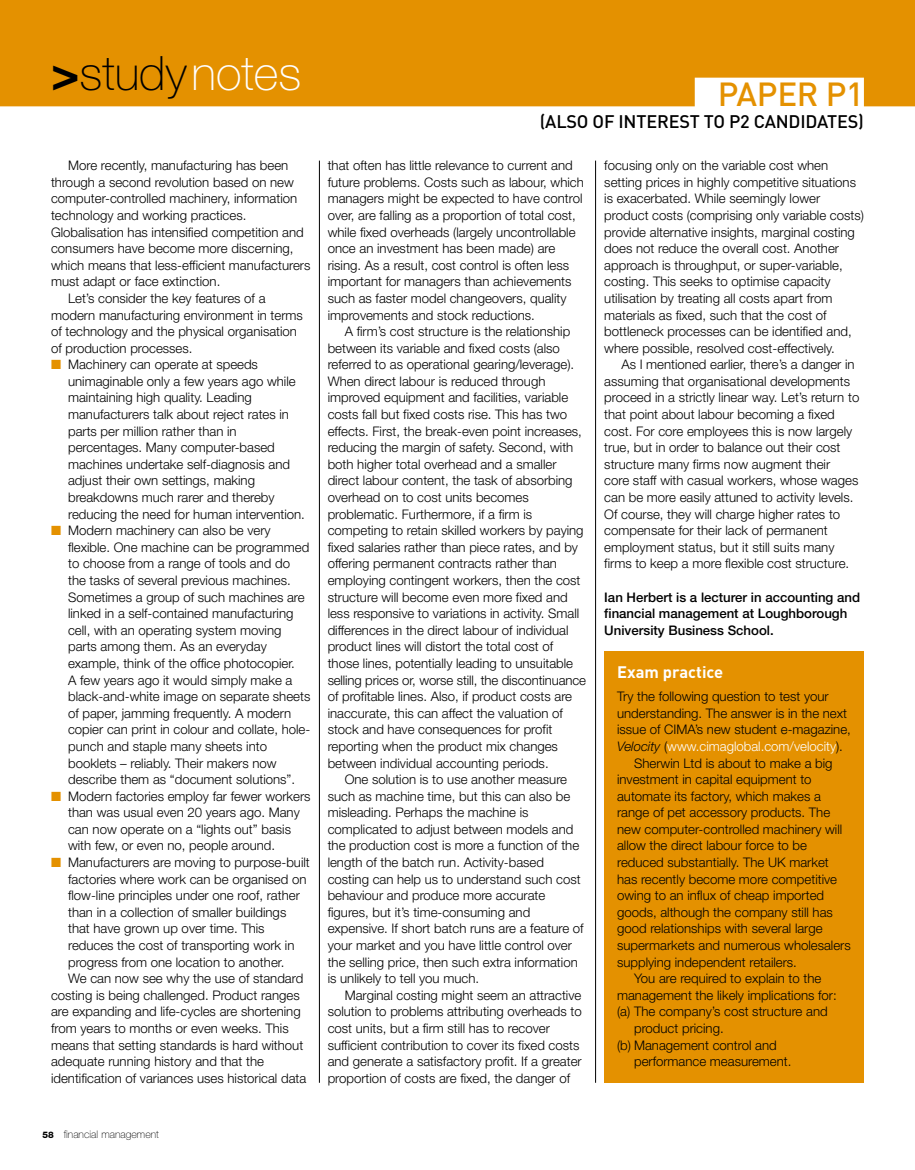
<style>
.page{position:relative;width:915px;height:1170px;background:#fff}
.page>*{position:absolute;margin:0;border:0;box-sizing:border-box;transform-origin:0 0}
.t1{font:100 47.4px "Helvetica Neue";color:#000}
.t2{font:500 33px "DIN";letter-spacing:-.01em;color:#e49100}
.t3{font:500 18px "DIN";letter-spacing:-.01em;color:#000}
.t4{font:700 16.5px "DIN";color:#fff}
.t5{font:300 13.2px/16.6px "Helvetica Neue";color:#000}
.t6{font:500 13.2px/16.6px "Helvetica Neue";color:#000}
.t7{font:300 13.2px "Helvetica Neue";color:#fff}
.t8{font:100 10.5px "Helvetica Neue";color:#000}
.s1{font-weight:700}
.s2{color:#fff}
.s3{color:#e49100}
.s4{font-style:italic;color:#000}
.s5{color:#000}
.s6{font-weight:800;font-size:9px}
</style>
<div class="page">
<div style="left:0;top:0;width:914px;height:106px;background:#e49100"></div>
<hr style="left:319px;top:161px;width:1px;height:921px;background:#000">
<hr style="left:595px;top:161px;width:1px;height:921px;background:#000">
<div style="left:604px;top:651px;width:259px;height:431px;background:#e49100"></div>
<h1 class="t1" style="left:51px;top:46px;width:252px"><span class="s1">&gt;</span>study<span class="s2">notes</span></h1>
<p class="t5" style="left:68px;top:157px;width:222px">More recently, manufacturing has been</p>
<p class="t5" style="left:51px;top:173px;width:244px">through a second revolution based on new</p>
<p class="t5" style="left:51px;top:190px;width:247px">computer-controlled machinery, information</p>
<p class="t5" style="left:51px;top:207px;width:197px">technology and working practices.</p>
<p class="t5" style="left:51px;top:223px;width:254px">Globalisation has intensified competition and</p>
<p class="t5" style="left:51px;top:240px;width:244px">consumers have become more discerning,</p>
<p class="t5" style="left:51px;top:256px;width:261px">which means that less-efficient manufacturers</p>
<p class="t5" style="left:51px;top:273px;width:171px">must adapt or face extinction.</p>
<p class="t5" style="left:68px;top:289px;width:199px">Let’s consider the key features of a</p>
<p class="t5" style="left:51px;top:306px;width:253px">modern manufacturing environment in terms</p>
<p class="t5" style="left:51px;top:323px;width:247px">of technology and the physical organisation</p>
<p class="t5" style="left:51px;top:339px;width:143px">of production processes.</p>
<p class="t5" style="left:68px;top:356px;width:238px;text-indent:-17px"><span class="s3">■</span> Machinery can operate at speeds unimaginable only a few years ago while maintaining high quality. Leading manufacturers talk about reject rates in parts per million rather than in percentages. Many computer-based machines undertake self-diagnosis and adjust their own settings, making breakdowns much rarer and thereby reducing the need for human intervention.</p>
<p class="t5" style="left:68px;top:522px;width:244px;text-indent:-17px"><span class="s3">■</span> Modern machinery can also be very flexible. One machine can be programmed to choose from a range of tools and do the tasks of several previous machines.<br>Sometimes a group of such machines are linked in a self-contained manufacturing cell, with an operating system moving parts among them. As an everyday example, think of the office photocopier.<br>A few years ago it would simply make a black-and-white image on separate sheets of paper, jamming frequently. A modern copier can print in colour and collate, hole&shy;punch and staple many sheets into booklets – reliably. Their makers now describe them as “document solutions”.</p>
<p class="t5" style="left:68px;top:787px;width:244px;text-indent:-17px"><span class="s3">■</span> Modern factories employ far fewer workers than was usual even 20 years ago. Many can now operate on a “lights out” basis with few, or even no, people around.</p>
<p class="t5" style="left:51px;top:853px;width:260px"><span class="s3">■</span> Manufacturers are moving to purpose-built</p>
<p class="t5" style="left:68px;top:870px;width:240px">factories where work can be organised on</p>
<p class="t5" style="left:68px;top:886px;width:233px">flow-line principles under one roof, rather</p>
<p class="t5" style="left:68px;top:903px;width:220px">than in a collection of smaller buildings</p>
<p class="t5" style="left:68px;top:920px;width:198px">that have grown up over time. This</p>
<p class="t5" style="left:68px;top:936px;width:228px">reduces the cost of transporting work in</p>
<p class="t5" style="left:68px;top:953px;width:218px">progress from one location to another.</p>
<p class="t5" style="left:68px;top:969px;width:236px">We can now see why the use of standard</p>
<p class="t5" style="left:51px;top:986px;width:250px">costing is being challenged. Product ranges</p>
<p class="t5" style="left:51px;top:1003px;width:251px">are expanding and life-cycles are shortening</p>
<p class="t5" style="left:51px;top:1019px;width:239px">from years to months or even weeks. This</p>
<p class="t5" style="left:51px;top:1036px;width:254px">means that setting standards is hard without</p>
<p class="t5" style="left:51px;top:1052px;width:214px">adequate running history and that the</p>
<p class="t5" style="left:51px;top:1069px;width:256px">identification of variances uses historical data</p>
<h2 class="t2" style="left:717px;top:72px;width:147px">PAPER P1</h2>
<h3 class="t3" style="left:539px;top:109px;width:325px">(ALSO OF INTEREST TO P2 CANDIDATES)</h3>
<p class="t5" style="left:327px;top:157px;width:257px">that often has little relevance to current and future problems. Costs such as labour, which managers might be expected to have control over, are falling as a proportion of total cost, while fixed overheads (largely uncontrollable once an investment has been made) are rising. As a result, cost control is often less important for managers than achievements such as faster model changeovers, quality improvements and stock reductions.</p>
<p class="t5" style="left:327px;top:323px;width:260px;text-indent:17px">A firm’s cost structure is the relationship between its variable and fixed costs (also referred to as operational gearing/leverage).<br>When direct labour is reduced through improved equipment and facilities, variable costs fall but fixed costs rise. This has two effects. First, the break-even point increases, reducing the margin of safety. Second, with both higher total overhead and a smaller direct labour content, the task of absorbing overhead on to cost units becomes problematic. Furthermore, if a firm is competing to retain skilled workers by paying fixed salaries rather than piece rates, and by offering permanent contracts rather than employing contingent workers, then the cost structure will become even more fixed and less responsive to variations in activity. Small differences in the direct labour of individual product lines will distort the total cost of those lines, potentially leading to unsuitable selling prices or, worse still, the discontinuance of profitable lines. Also, if product costs are inaccurate, this can affect the valuation of stock and have consequences for profit reporting when the product mix changes between individual accounting periods.</p>
<p class="t5" style="left:327px;top:770px;width:257px;text-indent:17px">One solution is to use another measure such as machine time, but this can also be misleading. Perhaps the machine is complicated to adjust between models and the production cost is more a function of the length of the batch run. Activity-based costing can help us to understand such cost behaviour and produce more accurate figures, but it’s time-consuming and expensive. If short batch runs are a feature of your market and you have little control over the selling price, then such extra information is unlikely to tell you much.</p>
<p class="t5" style="left:327px;top:986px;width:255px;text-indent:17px">Marginal costing might seem an attractive solution to problems attributing overheads to cost units, but a firm still has to recover sufficient contribution to cover its fixed costs and generate a satisfactory profit. If a greater proportion of costs are fixed, the danger of</p>
<p class="t5" style="left:604px;top:157px;width:261px">focusing only on the variable cost when setting prices in highly competitive situations is exacerbated. While seemingly lower product costs (comprising only variable costs) provide alternative insights, marginal costing does not reduce the overall cost. Another approach is throughput, or super-variable, costing. This seeks to optimise capacity utilisation by treating all costs apart from materials as fixed, such that the cost of bottleneck processes can be identified and, where possible, resolved cost-effectively.</p>
<p class="t5" style="left:604px;top:356px;width:256px;text-indent:17px">As I mentioned earlier, there’s a danger in assuming that organisational developments proceed in a strictly linear way. Let’s return to that point about labour becoming a fixed cost. For core employees this is now largely true, but in order to balance out their cost structure many firms now augment their<br>core staff with casual workers, whose wages can be more easily attuned to activity levels.<br>Of course, they will charge higher rates to compensate for their lack of permanent employment status, but it still suits many firms to keep a more flexible cost structure.</p>
<p class="t6" style="left:604px;top:588px;width:257px">Ian Herbert is a lecturer in accounting and financial management at Loughborough<br>University Business School.</p>
<p class="t4" style="left:617px;top:660px;width:108px">Exam practice</p>
<p class="t5" style="left:617px;top:687px;width:213px">Try the following question to test your</p>
<p class="t5" style="left:617px;top:704px;width:231px">understanding. The answer is in the next</p>
<p class="t5" style="left:617px;top:721px;width:235px">issue of CIMA’s new student e-magazine,</p>
<p class="t7" style="left:617px;top:738px;width:227px"><span class="s4">Velocity</span> <span class="s5">(</span>www.cimaglobal.com/velocity<span class="s5">).</span></p>
<p class="t5" style="left:634px;top:754px;width:200px">Sherwin Ltd is about to make a big</p>
<p class="t5" style="left:617px;top:770px;width:196px">investment in capital equipment to</p>
<p class="t5" style="left:617px;top:787px;width:205px">automate its factory, which makes a</p>
<p class="t5" style="left:617px;top:804px;width:214px">range of pet accessory products. The</p>
<p class="t5" style="left:617px;top:820px;width:226px">new computer-controlled machinery will</p>
<p class="t5" style="left:617px;top:837px;width:191px">allow the direct labour force to be</p>
<p class="t5" style="left:617px;top:853px;width:213px">reduced substantially. The UK market</p>
<p class="t5" style="left:617px;top:870px;width:221px">has recently become more competitive</p>
<p class="t5" style="left:617px;top:886px;width:208px">owing to an influx of cheap imported</p>
<p class="t5" style="left:617px;top:903px;width:217px">goods, although the company still has</p>
<p class="t5" style="left:617px;top:920px;width:207px">good relationships with several large</p>
<p class="t5" style="left:617px;top:936px;width:235px">supermarkets and numerous wholesalers</p>
<p class="t5" style="left:617px;top:953px;width:181px">supplying independent retailers.</p>
<p class="t5" style="left:634px;top:969px;width:189px">You are required to explain to the</p>
<p class="t5" style="left:617px;top:986px;width:221px">management the likely implications for:</p>
<p class="t5" style="left:617px;top:1002px;width:212px">(a) The company’s cost structure and</p>
<p class="t5" style="left:634px;top:1019px;width:91px">product pricing.</p>
<p class="t5" style="left:617px;top:1036px;width:161px">(b) Management control and</p>
<p class="t5" style="left:634px;top:1052px;width:159px">performance measurement.</p>
<p class="t8" style="left:43px;top:1128px;width:118px"><span class="s6">58</span> financial management</p>
</div>
